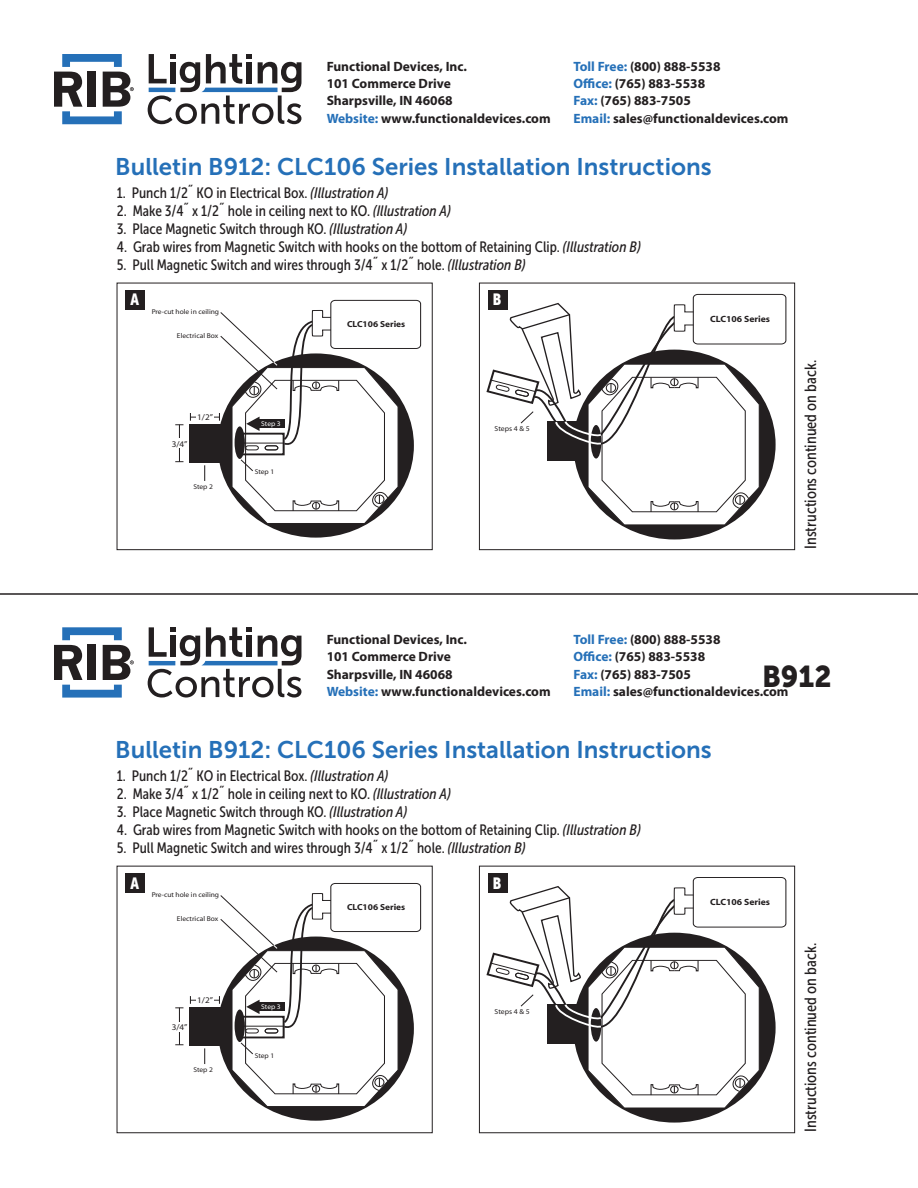
<style>
.page{position:relative;width:918px;height:1188px;background:#fff}
.page>*{position:absolute;margin:0;border:0;box-sizing:border-box;transform-origin:0 0}
.t1{font:30px "Museo Sans 900";color:#231f20;scale:.95 1}
.t2{font:24px "Museo Sans 700";color:#2570b8}
.t3{font:16.2px "Museo Sans Cond 500";color:#231f20}
.t4{font:16.2px "Museo Sans Cond 900";color:#fff}
.t5{font:15px "Museo Sans Cond 500";color:#231f20}
.t6{font:700 13.5px/17.2px "Myriad Pro";color:#231f20}
.t7{font:700 9px "Myriad";color:#231f20;scale:1.07 1}
.t8{font:700 8.85px "Myriad";color:#231f20;scale:1.07 1}
.t9{font:8.55px "Myriad";color:#231f20;scale:1.07 1}
.t10{font:7.2px "Myriad";color:#231f20;scale:1.07 1}
.t11{font:7.05px "Myriad";color:#231f20;scale:1.07 1}
.t12{font:7.05px "Myriad";letter-spacing:-.005em;color:#fff;scale:1.07 1}
.s1{color:#2570b8}
.s2{font-style:italic}
</style>
<div class="page">
<svg style="left:54px;top:54px;width:80px;height:70px"></svg>
<svg style="left:148px;top:54px;width:153px;height:70px"></svg>
<svg style="left:54px;top:627px;width:80px;height:71px"></svg>
<svg style="left:148px;top:627px;width:153px;height:71px"></svg>
<hr style="left:0;top:593px;width:918px;height:2px;background:#231f20">
<div style="left:218px;top:353px;width:196px;height:185px;background:#231f20;border-radius:50%"></div>
<svg style="left:204px;top:465px;width:1px;height:16px"></svg>
<div style="left:190px;top:425px;width:35px;height:38px;background:#231f20"></div>
<hr style="left:190px;top:417px;width:30px;height:1px;background:#231f20">
<div style="left:196px;top:413px;width:18px;height:9px;background:#fff"></div>
<hr style="left:179px;top:425px;width:1px;height:37px;background:#231f20">
<div style="left:167px;top:439px;width:17px;height:9px;background:#fff"></div>
<svg style="left:219px;top:299px;width:203px;height:225px"></svg>
<div style="left:117px;top:283px;width:316px;height:267px;border:1px solid #231f20"></div>
<div style="left:573px;top:350px;width:203px;height:189px;background:#231f20;border-radius:50%"></div>
<svg style="left:486px;top:294px;width:301px;height:232px"></svg>
<div style="left:479px;top:283px;width:316px;height:267px;border:1px solid #231f20"></div>
<div style="left:126px;top:290px;width:19px;height:20px;background:#231f20"></div>
<div style="left:488px;top:290px;width:19px;height:20px;background:#231f20"></div>
<div style="left:218px;top:937px;width:196px;height:184px;background:#231f20;border-radius:50%"></div>
<svg style="left:204px;top:1048px;width:1px;height:16px"></svg>
<div style="left:190px;top:1008px;width:35px;height:38px;background:#231f20"></div>
<hr style="left:190px;top:1000px;width:30px;height:1px;background:#231f20">
<div style="left:196px;top:996px;width:18px;height:9px;background:#fff"></div>
<hr style="left:179px;top:1008px;width:1px;height:37px;background:#231f20">
<div style="left:167px;top:1022px;width:17px;height:9px;background:#fff"></div>
<svg style="left:219px;top:883px;width:203px;height:224px"></svg>
<div style="left:117px;top:866px;width:316px;height:267px;border:1px solid #231f20"></div>
<div style="left:573px;top:933px;width:203px;height:190px;background:#231f20;border-radius:50%"></div>
<svg style="left:486px;top:877px;width:301px;height:232px"></svg>
<div style="left:479px;top:866px;width:316px;height:267px;border:1px solid #231f20"></div>
<div style="left:126px;top:874px;width:19px;height:19px;background:#231f20"></div>
<div style="left:488px;top:874px;width:19px;height:19px;background:#231f20"></div>
<p class="t6" style="left:327px;top:57px;width:226px">Functional Devices, Inc.<br>101 Commerce Drive<br>Sharpsville, IN 46068<br><span class="s1">Website:</span> www.functionaldevices.com</p>
<p class="t6" style="left:573px;top:57px;width:217px"><span class="s1">Toll Free:</span> (800) 888-5538<br><span class="s1">Office:</span> (765) 883-5538<br><span class="s1">Fax:</span> (765) 883-7505<br><span class="s1">Email:</span> sales@functionaldevices.com</p>
<p class="t2" style="left:115px;top:153px;width:598px">Bulletin B912: CLC106 Series Installation Instructions</p>
<p class="t5" style="left:117px;top:185px;width:273px">1. Punch 1/2˝ KO in Electrical Box. <span class="s2">(Illustration A)</span></p>
<p class="t5" style="left:117px;top:203px;width:335px">2. Make 3/4˝ x 1/2˝ hole in ceiling next to KO. <span class="s2">(Illustration A)</span></p>
<p class="t5" style="left:117px;top:221px;width:292px">3. Place Magnetic Switch through KO. <span class="s2">(Illustration A)</span></p>
<p class="t5" style="left:117px;top:239px;width:525px">4. Grab wires from Magnetic Switch with hooks on the bottom of Retaining Clip. <span class="s2">(Illustration B)</span></p>
<p class="t5" style="left:117px;top:257px;width:410px">5. Pull Magnetic Switch and wires through 3/4˝ x 1/2˝ hole. <span class="s2">(Illustration B)</span></p>
<p class="t4" style="left:131px;top:291px;width:10px">A</p>
<p class="t4" style="left:493px;top:291px;width:10px">B</p>
<p class="t11" style="left:152px;top:308px;width:64px">Pre-cut hole in ceiling</p>
<p class="t11" style="left:177px;top:332px;width:40px">Electrical Box</p>
<p class="t9" style="left:172px;top:440px;width:16px">3/4”</p>
<p class="t9" style="left:197px;top:413px;width:16px">1/2”</p>
<p class="t11" style="left:193px;top:483px;width:20px">Step 2</p>
<p class="t12" style="left:261px;top:420px;width:20px">Step 3</p>
<p class="t11" style="left:255px;top:469px;width:20px">Step 1</p>
<p class="t8" style="left:347px;top:320px;width:56px">CLC106 Series</p>
<p class="t10" style="left:495px;top:425px;width:34px">Steps 4 &amp; 5</p>
<p class="t7" style="left:710px;top:314px;width:58px">CLC106 Series</p>
<p class="t3" style="left:802px;top:549px;width:191px;rotate:-90deg">Instructions continued on back.</p>
<p class="t6" style="left:327px;top:631px;width:226px">Functional Devices, Inc.<br>101 Commerce Drive<br>Sharpsville, IN 46068<br><span class="s1">Website:</span> www.functionaldevices.com</p>
<p class="t6" style="left:573px;top:631px;width:217px"><span class="s1">Toll Free:</span> (800) 888-5538<br><span class="s1">Office:</span> (765) 883-5538<br><span class="s1">Fax:</span> (765) 883-7505<br><span class="s1">Email:</span> sales@functionaldevices.com</p>
<p class="t1" style="left:762px;top:660px;width:75px">B912</p>
<p class="t2" style="left:115px;top:737px;width:598px">Bulletin B912: CLC106 Series Installation Instructions</p>
<p class="t5" style="left:117px;top:768px;width:273px">1. Punch 1/2˝ KO in Electrical Box. <span class="s2">(Illustration A)</span></p>
<p class="t5" style="left:117px;top:786px;width:335px">2. Make 3/4˝ x 1/2˝ hole in ceiling next to KO. <span class="s2">(Illustration A)</span></p>
<p class="t5" style="left:117px;top:804px;width:292px">3. Place Magnetic Switch through KO. <span class="s2">(Illustration A)</span></p>
<p class="t5" style="left:117px;top:822px;width:525px">4. Grab wires from Magnetic Switch with hooks on the bottom of Retaining Clip. <span class="s2">(Illustration B)</span></p>
<p class="t5" style="left:117px;top:840px;width:410px">5. Pull Magnetic Switch and wires through 3/4˝ x 1/2˝ hole. <span class="s2">(Illustration B)</span></p>
<p class="t4" style="left:131px;top:874px;width:10px">A</p>
<p class="t4" style="left:493px;top:874px;width:10px">B</p>
<p class="t11" style="left:152px;top:891px;width:64px">Pre-cut hole in ceiling</p>
<p class="t11" style="left:177px;top:915px;width:40px">Electrical Box</p>
<p class="t9" style="left:172px;top:1023px;width:16px">3/4”</p>
<p class="t9" style="left:197px;top:996px;width:16px">1/2”</p>
<p class="t11" style="left:193px;top:1066px;width:20px">Step 2</p>
<p class="t12" style="left:261px;top:1003px;width:20px">Step 3</p>
<p class="t11" style="left:255px;top:1052px;width:20px">Step 1</p>
<p class="t8" style="left:347px;top:903px;width:56px">CLC106 Series</p>
<p class="t10" style="left:495px;top:1008px;width:34px">Steps 4 &amp; 5</p>
<p class="t7" style="left:710px;top:897px;width:58px">CLC106 Series</p>
<p class="t3" style="left:802px;top:1132px;width:191px;rotate:-90deg">Instructions continued on back.</p>
</div>
